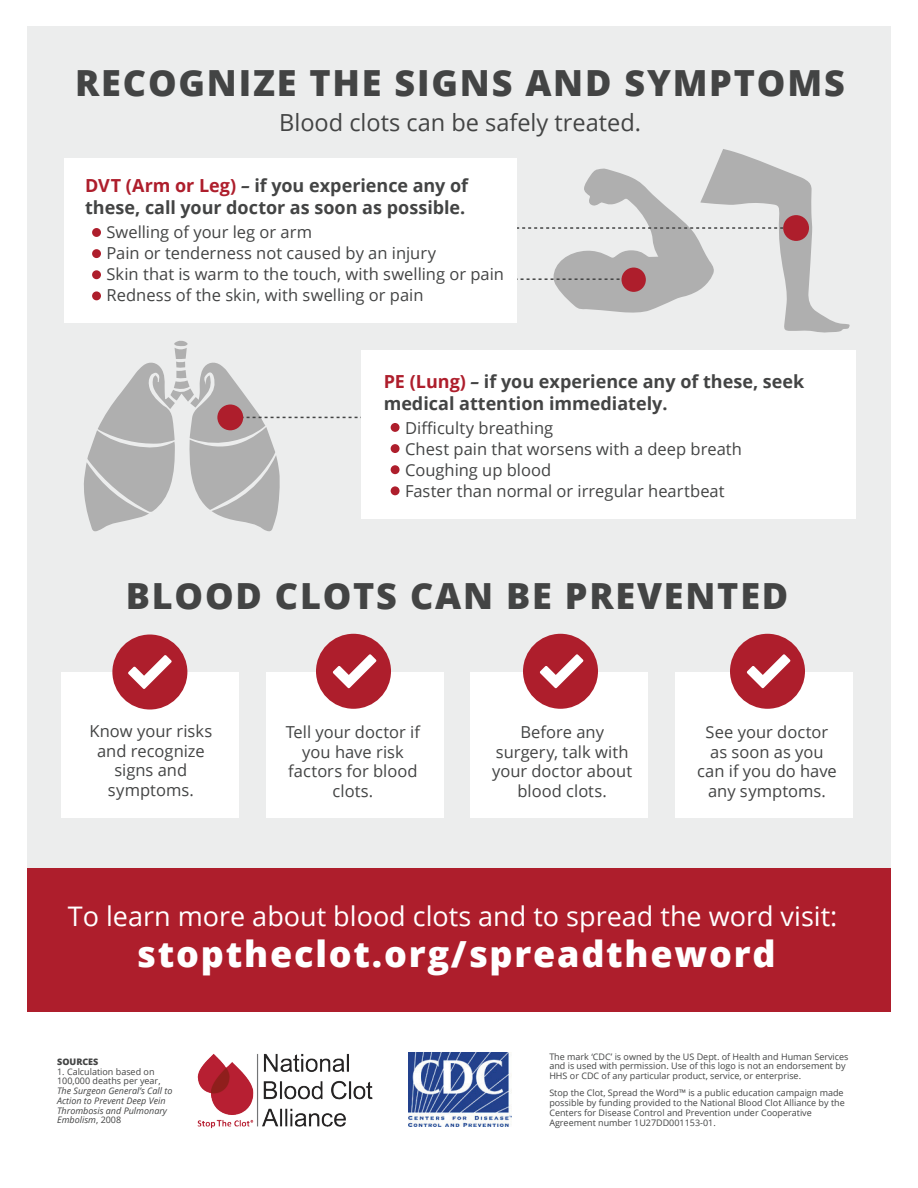
<style>
.page{position:relative;width:918px;height:1188px;background:#fff}
.page>*{position:absolute;margin:0;border:0;box-sizing:border-box;transform-origin:0 0}
.t1{font:800 36px "Open Sans";letter-spacing:.05em;color:#434444}
.t2{font:800 36px "Open Sans";letter-spacing:.05em;color:#fff}
.t3{font:27px "Open Sans";color:#fff}
.t4{font:23.55px "Open Sans";color:#434444}
.t5{font:700 18px/21.6px "Open Sans";color:#434444}
.t6{font:16.5px/19.5px "Open Sans";color:#434444;text-align:center}
.t7{font:9px/9.8px "Open Sans";color:#434444}
.t8{font:italic 9px/9.8px "Open Sans";color:#434444}
.t9{font:800 9px "Open Sans";color:#434444}
.s1{color:#ae1e2c}
.s2{font-style:italic}
.s3{font-style:normal}
</style>
<div class="page">
<div style="left:28px;top:26px;width:863px;height:967px;background:#eceded"></div>
<div style="left:61px;top:672px;width:178px;height:146px;background:#fff"></div>
<div style="left:266px;top:672px;width:177px;height:146px;background:#fff"></div>
<div style="left:471px;top:672px;width:177px;height:146px;background:#fff"></div>
<div style="left:676px;top:672px;width:177px;height:146px;background:#fff"></div>
<div style="left:112px;top:635px;width:75px;height:75px;background:#ae1e2c;border-radius:50%"></div>
<svg style="left:128px;top:655px;width:44px;height:34px"></svg>
<div style="left:523px;top:634px;width:75px;height:75px;background:#ae1e2c;border-radius:50%"></div>
<svg style="left:540px;top:654px;width:43px;height:34px"></svg>
<div style="left:730px;top:634px;width:75px;height:75px;background:#ae1e2c;border-radius:50%"></div>
<svg style="left:747px;top:654px;width:43px;height:34px"></svg>
<div style="left:316px;top:634px;width:75px;height:75px;background:#ae1e2c;border-radius:50%"></div>
<svg style="left:333px;top:654px;width:43px;height:34px"></svg>
<svg style="left:356px;top:149px;width:494px;height:184px"></svg>
<div style="left:64px;top:158px;width:452px;height:164px;background:#fff"></div>
<div style="left:92px;top:228px;width:9px;height:9px;background:#ae1e2c;border-radius:50%"></div>
<div style="left:92px;top:249px;width:9px;height:9px;background:#ae1e2c;border-radius:50%"></div>
<div style="left:92px;top:270px;width:9px;height:9px;background:#ae1e2c;border-radius:50%"></div>
<div style="left:92px;top:291px;width:9px;height:9px;background:#ae1e2c;border-radius:50%"></div>
<div style="left:622px;top:268px;width:24px;height:24px;background:#ae1e2c;border-radius:50%"></div>
<div style="left:783px;top:215px;width:26px;height:26px;background:#ae1e2c;border-radius:50%"></div>
<svg style="left:84px;top:340px;width:278px;height:192px"></svg>
<div style="left:217px;top:405px;width:26px;height:25px;background:#ae1e2c;border-radius:50%"></div>
<div style="left:362px;top:350px;width:494px;height:169px;background:#fff"></div>
<div style="left:27px;top:868px;width:864px;height:144px;background:#ae1e2c"></div>
<div style="left:391px;top:423px;width:9px;height:9px;background:#ae1e2c;border-radius:50%"></div>
<div style="left:391px;top:444px;width:9px;height:9px;background:#ae1e2c;border-radius:50%"></div>
<div style="left:391px;top:465px;width:9px;height:9px;background:#ae1e2c;border-radius:50%"></div>
<div style="left:391px;top:486px;width:9px;height:9px;background:#ae1e2c;border-radius:50%"></div>
<img style="left:197px;top:1053px;width:176px;height:76px">
<img style="left:408px;top:1053px;width:104px;height:74px">
<h1 class="t1" style="left:75px;top:55px;width:771px">RECOGNIZE THE SIGNS AND SYMPTOMS</h1>
<h3 class="t4" style="left:279px;top:106px;width:363px">Blood clots can be safely treated.</h3>
<p class="t5" style="left:85px;top:175px;width:384px"><span class="s1">DVT (Arm or Leg)</span> <span class="s2">–</span> if you experience any of these, call your doctor as soon as possible.</p>
<p class="t6" style="left:107px;top:221px;width:399px;line-height:21px;text-align:left">Swelling of your leg or arm<br>Pain or tenderness not caused by an injury<br>Skin that is warm to the touch, with swelling or pain Redness of the skin, with swelling or pain</p>
<p class="t5" style="left:384px;top:370px;width:422px"><span class="s1">PE (Lung)</span> <span class="s2">–</span> if you experience any of these, seek medical attention immediately.</p>
<p class="t6" style="left:405px;top:417px;width:338px;line-height:21px;text-align:left">Difficulty breathing<br>Chest pain that worsens with a deep breath<br>Coughing up blood<br>Faster than normal or irregular heartbeat</p>
<h1 class="t1" style="left:126px;top:568px;width:664px">BLOOD CLOTS CAN BE PREVENTED</h1>
<p class="t6" style="left:89px;top:721px;width:124px">Know your risks and recognize signs and symptoms.</p>
<p class="t6" style="left:286px;top:722px;width:136px">Tell your doctor if you have risk factors for blood clots.</p>
<p class="t6" style="left:492px;top:722px;width:142px">Before any surgery, talk with your doctor about blood clots.</p>
<p class="t6" style="left:697px;top:722px;width:141px">See your doctor as soon as you can if you do have any symptoms.</p>
<h2 class="t3" style="left:68px;top:897px;width:771px">To learn more about blood clots and to spread the word visit:</h2>
<h1 class="t2" style="left:137px;top:927px;width:640px">stoptheclot.org/spreadtheword</h1>
<p class="t9" style="left:57px;top:1055px;width:43px">SOURCES</p>
<p class="t7" style="left:57px;top:1066px;width:105px">1. Calculation based on<br>100,000 deaths per year,</p>
<p class="t8" style="left:57px;top:1086px;width:117px">The Surgeon General’s Call to<br>Action to Prevent Deep Vein<br>Thrombosis and Pulmonary<br>Embolism<span class="s3">, 2008</span></p>
<p class="t7" style="left:549px;top:1051px;width:301px">The mark ‘CDC’ is owned by the US Dept. of Health and Human Services and is used with permission. Use of this logo is not an endorsement by<br>HHS or CDC of any particular product, service, or enterprise.</p>
<p class="t7" style="left:549px;top:1088px;width:297px">Stop the Clot, Spread the Word™ is a public education campaign made possible by funding provided to the National Blood Clot Alliance by the Centers for Disease Control and Prevention under Cooperative Agreement number 1U27DD001153-01.</p>
</div>
